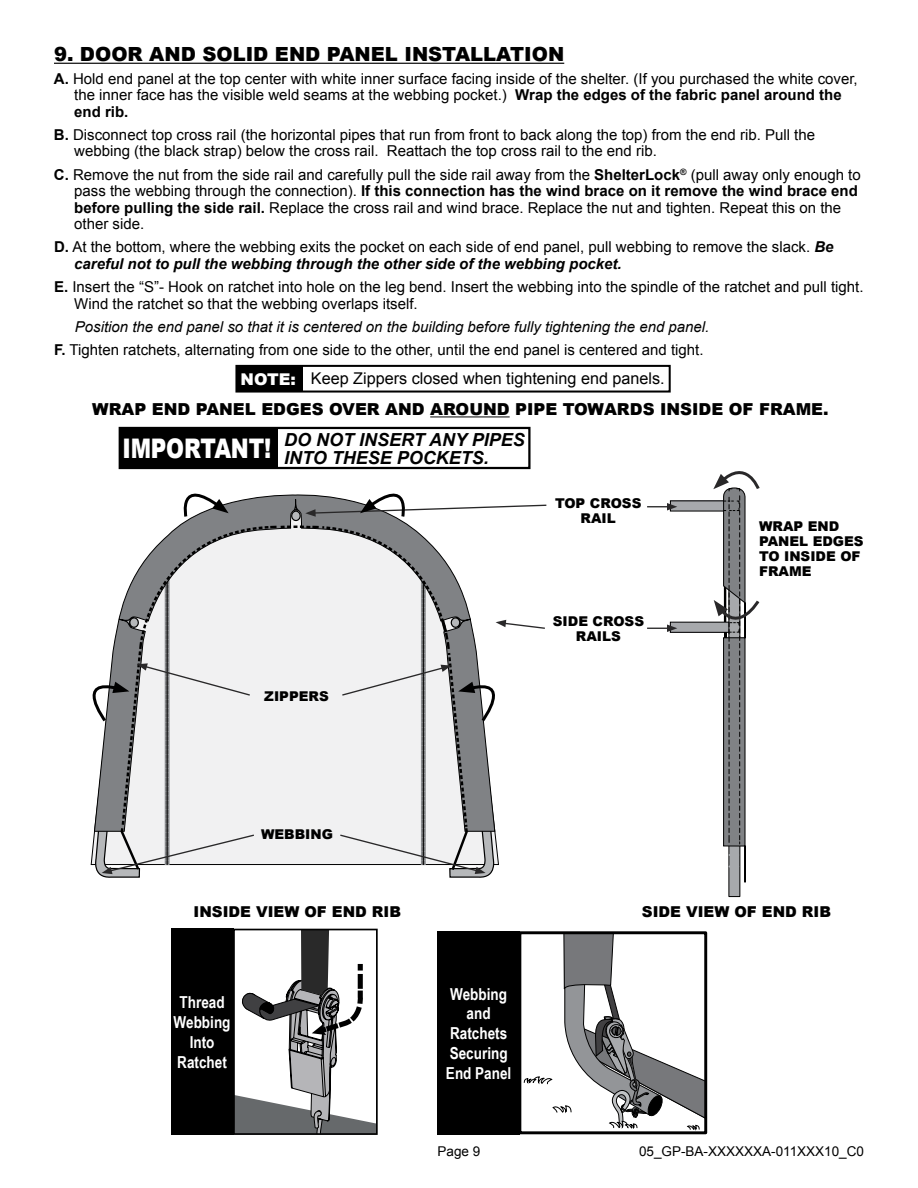
<style>
.page{position:relative;width:918px;height:1188px;background:#fff}
.page>*{position:absolute;margin:0;border:0;box-sizing:border-box;transform-origin:0 0}
.t1{font:900 19.5px "Arial";color:#000}
.t2{font:italic 700 18px/18px "Arial";color:#000}
.t3{font:700 16.5px/19.8px "Arial Narrow";color:#fff;text-align:center}
.t4{font:900 16.5px "Arial";color:#000}
.t5{font:16.2px "Arial";color:#000}
.t6{font:15px/16.5px "Arial";color:#000}
.t7{font:900 15px "Arial";color:#000}
.t8{font:900 13.5px/15px "Arial";color:#000;text-align:center}
.t9{font:13.5px "Arial";color:#000}
.s1{font-weight:700}
.s2{font-weight:700;font-style:italic}
.s3{font-style:italic}
.s4{font-weight:900;color:#fff}
.s5{font-weight:900;font-style:normal;font-size:27px;color:#fff}
</style>
<div class="page">
<hr style="left:54px;top:63px;width:510px;height:1px;background:#000">
<div style="left:119px;top:427px;width:412px;height:42px;border:2px solid #000"></div>
<div style="left:119px;top:428px;width:158px;height:40px;background:#000"></div>
<hr style="left:430px;top:416px;width:80px;height:1px;background:#000">
<div style="left:235px;top:365px;width:436px;height:28px;border:2px solid #000"></div>
<div style="left:236px;top:367px;width:67px;height:24px;background:#000"></div>
<div style="left:171px;top:929px;width:62px;height:206px;background:#000"></div>
<div style="left:438px;top:931px;width:82px;height:204px;background:#000"></div>
<div style="left:233px;top:929px;width:145px;height:206px;border:2px solid #000"></div>
<svg style="left:234px;top:930px;width:143px;height:204px"></svg>
<div style="left:518px;top:931px;width:189px;height:203px;border:3px solid #000"></div>
<svg style="left:524px;top:932px;width:182px;height:198px"></svg>
<div style="left:670px;top:501px;width:69px;height:10px;background:#a7a9ac"></div>
<div style="left:670px;top:622px;width:69px;height:10px;background:#a7a9ac"></div>
<div style="left:670px;top:622px;width:70px;height:11px;border:1px solid #000"></div>
<div style="left:729px;top:492px;width:11px;height:405px;background:#a7a9ac"></div>
<svg style="left:647px;top:625px;width:30px;height:7px"></svg>
<svg style="left:647px;top:503px;width:30px;height:8px"></svg>
<svg style="left:713px;top:471px;width:47px;height:412px"></svg>
<svg style="left:90px;top:493px;width:457px;height:385px"></svg>
<h1 class="t1" style="left:54px;top:40px;width:512px">9. DOOR AND SOLID END PANEL INSTALLATION</h1>
<p class="t6" style="left:74px;top:70px;width:785px;text-indent:-20px"><span class="s1">A.</span> Hold end panel at the top center with white inner surface facing inside of the shelter. (If you purchased the white cover, the inner face has the visible weld seams at the webbing pocket.) <span class="s1">Wrap the edges of the fabric panel around the end rib.</span></p>
<p class="t6" style="left:74px;top:126px;width:742px;text-indent:-20px"><span class="s1">B.</span> Disconnect top cross rail (the horizontal pipes that run from front to back along the top) from the end rib. Pull the webbing (the black strap) below the cross rail. Reattach the top cross rail to the end rib.</p>
<p class="t6" style="left:74px;top:166px;width:788px;text-indent:-20px"><span class="s1">C.</span> Remove the nut from the side rail and carefully pull the side rail away from the <span class="s1">ShelterLock</span><sup>®</sup> (pull away only enough to pass the webbing through the connection). <span class="s1">If this connection has the wind brace on it remove the wind brace end before pulling the side rail.</span> Replace the cross rail and wind brace. Replace the nut and tighten. Repeat this on the other side.</p>
<p class="t6" style="left:74px;top:239px;width:761px;text-indent:-20px"><span class="s1">D.</span> At the bottom, where the webbing exits the pocket on each side of end panel, pull webbing to remove the slack. <span class="s2">Be careful not to pull the webbing through the other side of the webbing pocket.</span></p>
<p class="t6" style="left:74px;top:279px;width:791px;text-indent:-20px"><span class="s1">E.</span> Insert the “S”- Hook on ratchet into hole on the leg bend. Insert the webbing into the spindle of the ratchet and pull tight.<br>Wind the ratchet so that the webbing overlaps itself.</p>
<p class="t6" style="left:54px;top:315px;width:657px;line-height:23.2px;text-indent:21px"><span class="s3">Position the end panel so that it is centered on the building before fully tightening the end panel.<br></span><span class="s1">F.</span> Tighten ratchets, alternating from one side to the other, until the end panel is centered and tight.</p>
<p class="t5" style="left:241px;top:367px;width:426px"><span class="s4">NOTE:</span> Keep Zippers closed when tightening end panels.</p>
<p class="t4" style="left:92px;top:397px;width:738px">WRAP END PANEL EDGES OVER AND AROUND PIPE TOWARDS INSIDE OF FRAME.</p>
<p class="t2" style="left:284px;top:432px;width:242px;text-indent:-162px"><span class="s5">IMPORTANT!</span> DO NOT INSERT ANY PIPES<br>INTO THESE POCKETS.</p>
<p class="t8" style="left:555px;top:495px;width:88px">TOP CROSS<br>RAIL</p>
<p class="t8" style="left:264px;top:688px;width:66px">ZIPPERS</p>
<p class="t8" style="left:553px;top:613px;width:93px">SIDE CROSS<br>RAILS</p>
<p class="t8" style="left:261px;top:827px;width:73px">WEBBING</p>
<p class="t8" style="left:759px;top:519px;width:106px;text-align:left">WRAP END<br>PANEL EDGES<br>TO INSIDE OF<br>FRAME</p>
<p class="t7" style="left:194px;top:900px;width:209px">INSIDE VIEW OF END RIB</p>
<p class="t7" style="left:642px;top:900px;width:191px">SIDE VIEW OF END RIB</p>
<p class="t3" style="left:174px;top:992px;width:58px">Thread<br>Webbing<br>Into<br>Ratchet</p>
<p class="t3" style="left:446px;top:983px;width:67px">Webbing and<br>Ratchets<br>Securing<br>End Panel</p>
<p class="t9" style="left:438px;top:1142px;width:44px">Page 9</p>
<p class="t9" style="left:639px;top:1142px;width:226px">05_GP-BA-XXXXXXA-011XXX10_C0</p>
</div>
